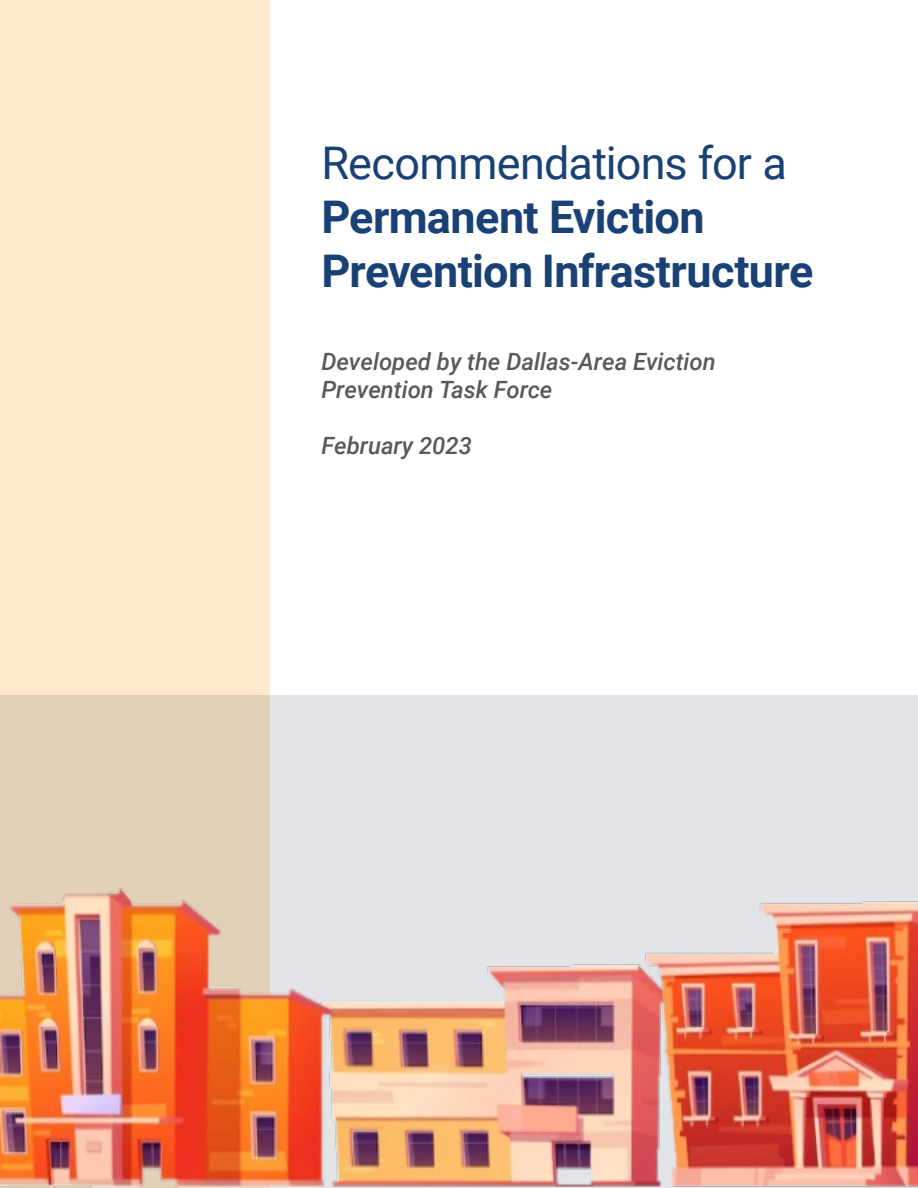
<style>
.page{position:relative;width:918px;height:1188px;background:#fff}
.page>*{position:absolute;margin:0;border:0;box-sizing:border-box;transform-origin:0 0}
.t1{font:700 45px/54px "Roboto";letter-spacing:-.015em;color:#1a4175}
.t2{font:45px "Roboto";letter-spacing:-.015em;color:#1a4175}
.t3{font:italic 500 23.85px/28.5px "Roboto";color:#58595b}
</style>
<div class="page">
<div style="left:0;top:0;width:270px;height:1188px;background:#ffe9cd"></div>
<svg style="left:0;top:696px;width:918px;height:268px;background:#e2dedb"></svg>
<img style="left:335px;top:964px;width:310px;height:224px">
<img style="left:645px;top:901px;width:273px;height:287px">
<img style="left:0;top:887px;width:335px;height:301px">
<h1 class="t2" style="left:321px;top:132px;width:467px">Recommendations for a</h1>
<h1 class="t1" style="left:321px;top:188px;width:494px">Permanent Eviction<br>Prevention Infrastructure</h1>
<p class="t3" style="left:321px;top:346px;width:396px">Developed by the Dallas-Area Eviction<br>Prevention Task Force</p>
<p class="t3" style="left:321px;top:430px;width:152px">February 2023</p>
</div>
